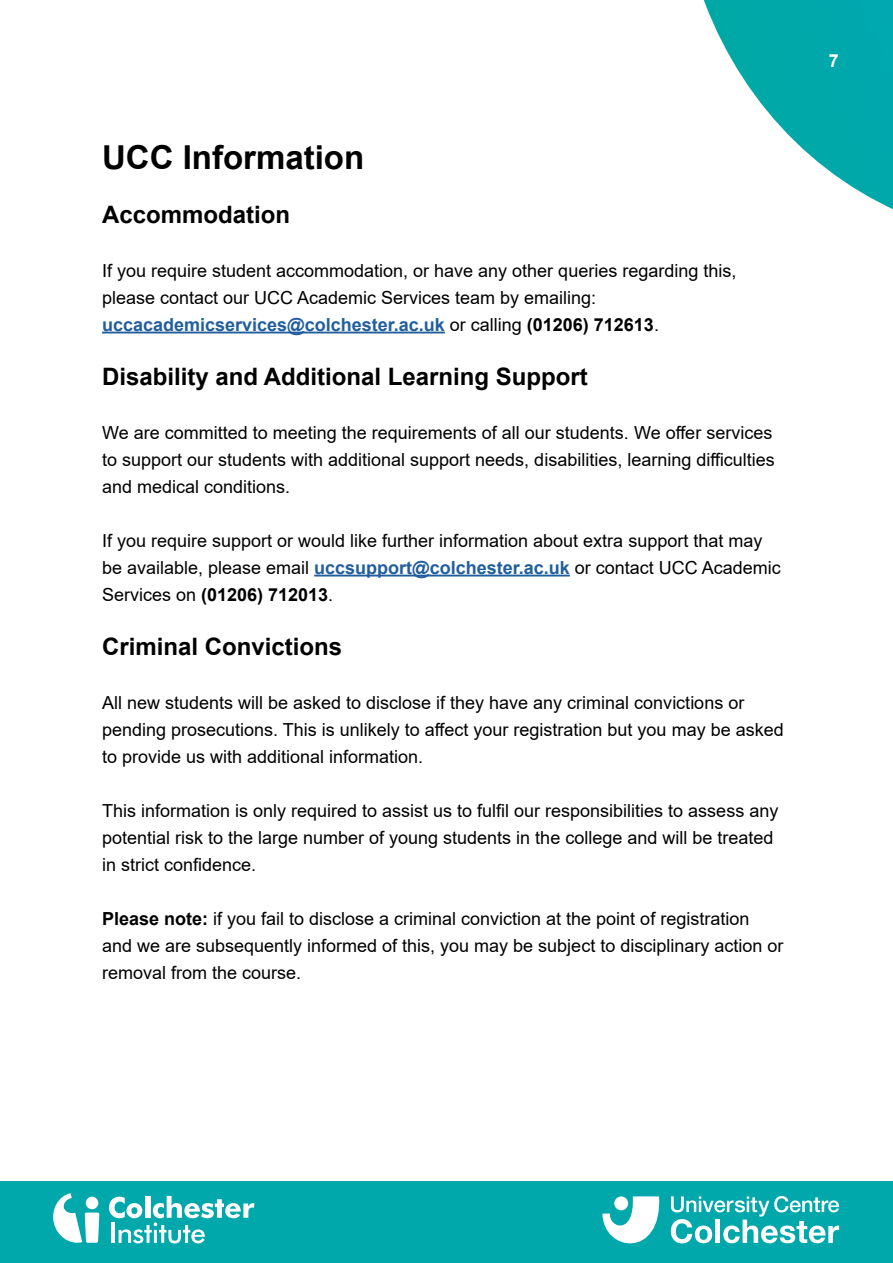
<style>
.page{position:relative;width:893px;height:1263px;background:#fff}
.page>*{position:absolute;margin:0;border:0;box-sizing:border-box;transform-origin:0 0}
.t1{font:700 33px "Arial";color:#000}
.t2{font:700 24px "Arial";color:#000}
.t3{font:18px/27px "Arial";color:#000}
.t4{font:700 18px "Arial";color:#fff}
.s1{font-weight:700;color:#215e9e}
.s2{font-weight:700;color:#000101}
.s3{color:#000101}
.s4{font-weight:700}
</style>
<div class="page">
<div style="left:0;top:1181px;width:893px;height:82px;background:#00a8ab"></div>
<svg style="left:602px;top:1196px;width:58px;height:47px"></svg>
<div style="left:614px;top:1196px;width:14px;height:14px;background:#fff;border-radius:50%"></div>
<svg style="left:671px;top:1196px;width:168px;height:47px"></svg>
<svg style="left:109px;top:1196px;width:145px;height:47px"></svg>
<svg style="left:53px;top:1193px;width:46px;height:50px"></svg>
<svg style="left:413px;top:0;width:480px;height:577px"></svg>
<hr style="left:102px;top:332px;width:343px;height:1px;background:#215e9e">
<hr style="left:314px;top:575px;width:256px;height:1px;background:#215e9e">
<h1 class="t1" style="left:102px;top:134px;width:264px">UCC Information</h1>
<h2 class="t2" style="left:102px;top:197px;width:190px">Accommodation</h2>
<p class="t3" style="left:102px;top:257px;width:636px">If you require student accommodation, or have any other queries regarding this, please contact our UCC Academic Services team by emailing: <span class="s1">uccacademicservices@colchester.ac.uk</span> or calling <span class="s2">(01206) 712613</span><span class="s3">.</span></p>
<h2 class="t2" style="left:102px;top:359px;width:487px">Disability and Additional Learning Support</h2>
<p class="t3" style="left:102px;top:419px;width:674px">We are committed to meeting the requirements of all our students. We offer services to support our students with additional support needs, disabilities, learning difficulties and medical conditions.</p>
<p class="t3" style="left:102px;top:527px;width:680px">If you require support or would like further information about extra support that may be available, please email <span class="s1">uccsupport@colchester.ac.uk</span> or contact UCC Academic<br>Services on <span class="s4">(01206) 712013</span>.</p>
<h2 class="t2" style="left:102px;top:629px;width:242px">Criminal Convictions</h2>
<p class="t3" style="left:102px;top:689px;width:683px">All new students will be asked to disclose if they have any criminal convictions or pending prosecutions. This is unlikely to affect your registration but you may be asked to provide us with additional information.</p>
<p class="t3" style="left:102px;top:797px;width:678px">This information is only required to assist us to fulfil our responsibilities to assess any potential risk to the large number of young students in the college and will be treated in strict confidence.</p>
<p class="t3" style="left:102px;top:905px;width:683px"><span class="s4">Please note:</span> if you fail to disclose a criminal conviction at the point of registration and we are subsequently informed of this, you may be subject to disciplinary action or removal from the course.</p>
<p class="t4" style="left:829px;top:48px;width:12px">7</p>
</div>
